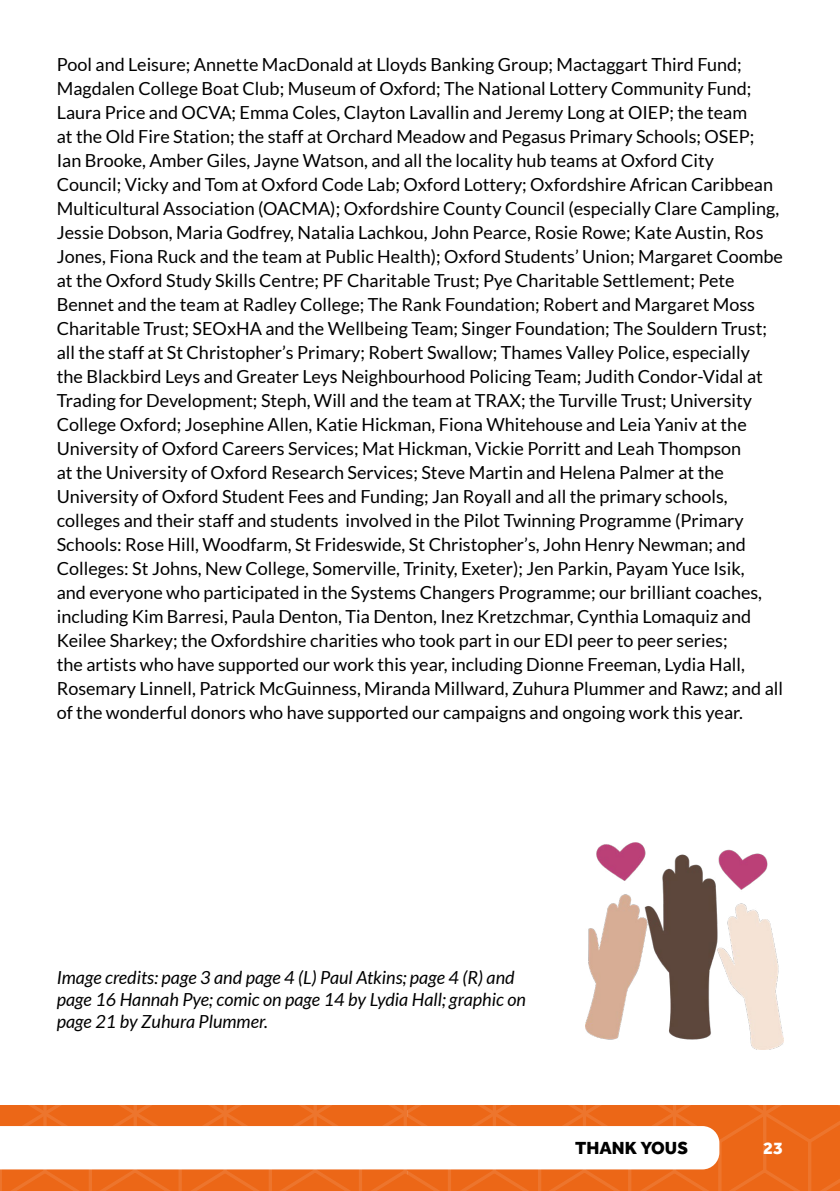
<style>
.page{position:relative;width:840px;height:1191px;background:#fff}
.page>*{position:absolute;margin:0;border:0;box-sizing:border-box;transform-origin:0 0}
.t1{font:18px/24px "Lato";color:#000}
.t2{font:italic 18px/21.6px "Lato";color:#000}
.t3{font:800 18px "Effra";color:#000}
.t4{font:800 18px "Effra";color:#fff}
</style>
<div class="page">
<svg style="left:0;top:1106px;width:839px;height:85px"></svg>
<img style="left:585px;top:842px;width:197px;height:207px">
<p class="t1" style="left:57px;top:53px;width:727px">Pool and Leisure; Annette MacDonald at Lloyds Banking Group; Mactaggart Third Fund; Magdalen College Boat Club; Museum of Oxford; The National Lottery Community Fund; Laura Price and OCVA; Emma Coles, Clayton Lavallin and Jeremy Long at OIEP; the team<br>at the Old Fire Station; the staff at Orchard Meadow and Pegasus Primary Schools; OSEP; Ian Brooke, Amber Giles, Jayne Watson, and all the locality hub teams at Oxford City Council; Vicky and Tom at Oxford Code Lab; Oxford Lottery; Oxfordshire African Caribbean Multicultural Association (OACMA); Oxfordshire County Council (especially Clare Campling, Jessie Dobson, Maria Godfrey, Natalia Lachkou, John Pearce, Rosie Rowe; Kate Austin, Ros Jones, Fiona Ruck and the team at Public Health); Oxford Students’ Union; Margaret Coombe at the Oxford Study Skills Centre; PF Charitable Trust; Pye Charitable Settlement; Pete Bennet and the team at Radley College; The Rank Foundation; Robert and Margaret Moss Charitable Trust; SEOxHA and the Wellbeing Team; Singer Foundation; The Souldern Trust; all the staff at St Christopher’s Primary; Robert Swallow; Thames Valley Police, especially<br>the Blackbird Leys and Greater Leys Neighbourhood Policing Team; Judith Condor-Vidal at Trading for Development; Steph, Will and the team at TRAX; the Turville Trust; University College Oxford; Josephine Allen, Katie Hickman, Fiona Whitehouse and Leia Yaniv at the University of Oxford Careers Services; Mat Hickman, Vickie Porritt and Leah Thompson<br>at the University of Oxford Research Services; Steve Martin and Helena Palmer at the University of Oxford Student Fees and Funding; Jan Royall and all the primary schools, colleges and their staff and students involved in the Pilot Twinning Programme (Primary Schools: Rose Hill, Woodfarm, St Frideswide, St Christopher’s, John Henry Newman; and Colleges: St Johns, New College, Somerville, Trinity, Exeter); Jen Parkin, Payam Yuce Isik,<br>and everyone who participated in the Systems Changers Programme; our brilliant coaches, including Kim Barresi, Paula Denton, Tia Denton, Inez Kretzchmar, Cynthia Lomaquiz and Keilee Sharkey; the Oxfordshire charities who took part in our EDI peer to peer series;<br>the artists who have supported our work this year, including Dionne Freeman, Lydia Hall, Rosemary Linnell, Patrick McGuinness, Miranda Millward, Zuhura Plummer and Rawz; and all of the wonderful donors who have supported our campaigns and ongoing work this year.</p>
<p class="t2" style="left:57px;top:967px;width:470px">Image credits: page 3 and page 4 (L) Paul Atkins; page 4 (R) and page 16 Hannah Pye; comic on page 14 by Lydia Hall; graphic on page 21 by Zuhura Plummer.</p>
<p class="t3" style="left:552px;top:1137px;width:137px">INTRODUCTION</p>
<p class="t3" style="left:575px;top:1137px;width:114px">THANK YOUS</p>
<p class="t4" style="left:762px;top:1137px;width:22px">23</p>
</div>
